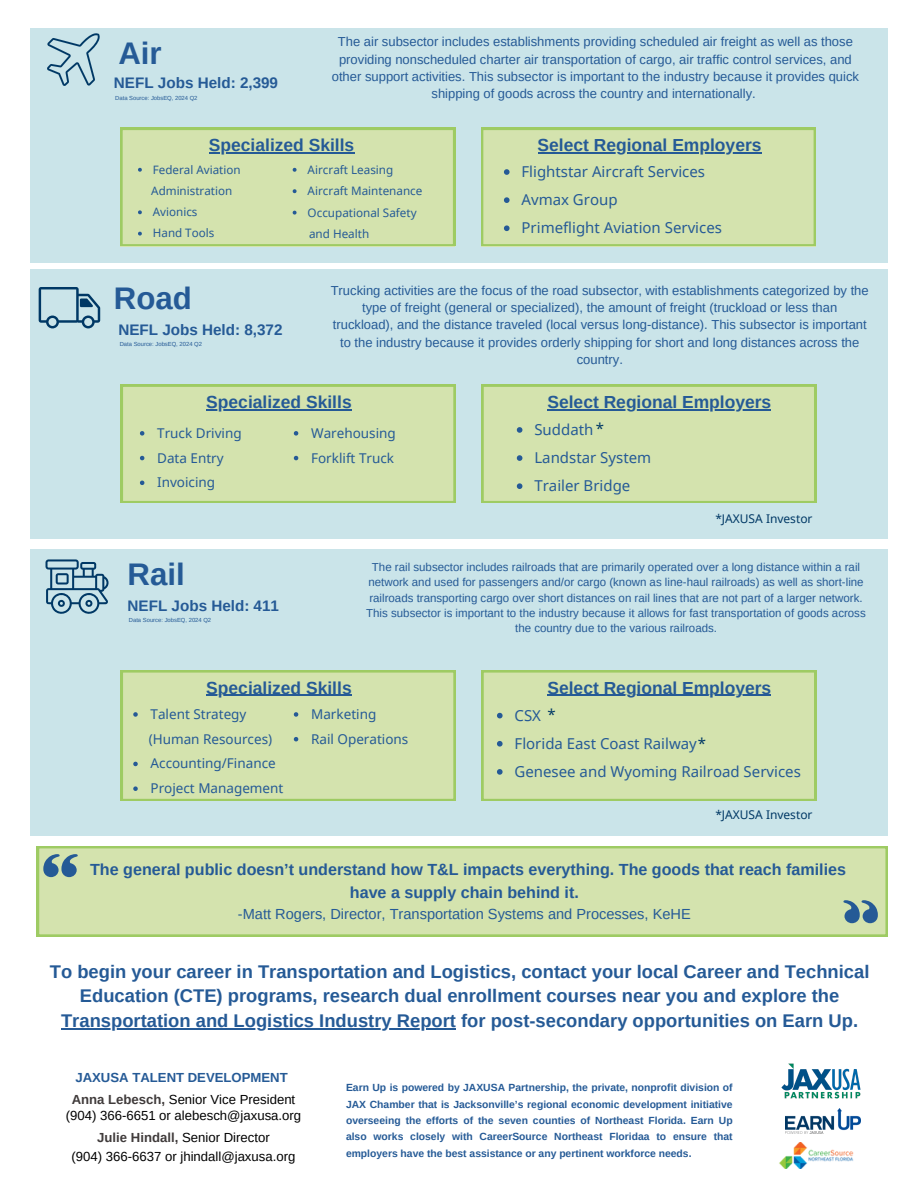
<style>
.page{position:relative;width:918px;height:1188px;background:#fff}
.page>*{position:absolute;margin:0;border:0;box-sizing:border-box;transform-origin:0 0}
.t1{font:700 31.2px "Arimo";color:#255a96}
.t2{font:700 18.3px/24.8px "Arimo";color:#255a96;text-align:center}
.t3{font:700 17.4px "Arimo";color:#255a96}
.t4{font:700 16.05px/22.5px "Arimo";color:#255a96;text-align:center}
.t5{font:700 15.3px "Arimo";color:#255a96}
.t6{font:15px "Noto Sans";color:#255a96}
.t7{font:14.55px "Arimo";color:#255a96}
.t8{font:13.5px "Noto Sans";color:#255a96}
.t9{font:13.2px/21.9px "Arimo";color:#000;text-align:center}
.t10{font:700 13.2px/21.9px "Arimo";color:#255a96}
.t11{font:13.05px/17.4px "Arimo";color:#255a96;text-align:center}
.t12{font:12px "Noto Sans";color:#003865}
.t13{font:11.7px "Noto Sans";color:#255a96}
.t14{font:11.55px/15.3px "Arimo";color:#255a96;text-align:center}
.t15{font:11.55px "Noto Sans";color:#255a96}
.t16{font:700 10.35px/16.4px "Arimo";color:#255a96;text-align:justify}
.t17{font:5.85px "Arimo";color:#255a96}
.s1{color:#003865}
.s2{color:#403b3b}
.s3{font-weight:400;color:#000}
.s4{font-weight:700;color:#403b3b}
</style>
<div class="page">
<div style="left:30px;top:28px;width:858px;height:235px;background:#cae4e9"></div>
<div style="left:30px;top:270px;width:858px;height:269px;background:#cae4e9"></div>
<div style="left:30px;top:549px;width:858px;height:287px;background:#cae4e9"></div>
<svg style="left:46px;top:559px;width:63px;height:55px"></svg>
<svg style="left:39px;top:287px;width:61px;height:41px"></svg>
<svg style="left:47px;top:33px;width:53px;height:53px"></svg>
<img style="left:779px;top:1142px;width:75px;height:26px">
<img style="left:782px;top:1064px;width:79px;height:35px">
<img style="left:785px;top:1108px;width:76px;height:25px">
<div style="left:482px;top:385px;width:334px;height:118px;background:#d4e3ae"></div>
<hr style="left:61px;top:1028px;width:395px;height:1px;background:#255a96">
<div style="left:121px;top:385px;width:335px;height:118px;background:#d4e3ae"></div>
<div style="left:481px;top:128px;width:335px;height:118px;background:#d4e3ae"></div>
<div style="left:120px;top:128px;width:335px;height:118px;background:#d4e3ae"></div>
<hr style="left:538px;top:152px;width:224px;height:2px;background:#255a96">
<div style="left:121px;top:670px;width:335px;height:131px;background:#d4e3ae"></div>
<div style="left:481px;top:670px;width:335px;height:131px;background:#d4e3ae"></div>
<hr style="left:547px;top:695px;width:224px;height:1px;background:#255a96">
<svg style="left:133px;top:712px;width:5px;height:5px"></svg>
<svg style="left:133px;top:762px;width:5px;height:4px"></svg>
<svg style="left:133px;top:786px;width:5px;height:5px"></svg>
<svg style="left:497px;top:713px;width:6px;height:5px"></svg>
<svg style="left:497px;top:741px;width:6px;height:6px"></svg>
<svg style="left:497px;top:769px;width:6px;height:6px"></svg>
<hr style="left:206px;top:695px;width:146px;height:1px;background:#255a96">
<svg style="left:294px;top:712px;width:4px;height:5px"></svg>
<svg style="left:294px;top:737px;width:4px;height:4px"></svg>
<div style="left:37px;top:846px;width:850px;height:90px;background:#d4e3ae"></div>
<svg style="left:43px;top:854px;width:35px;height:23px"></svg>
<svg style="left:843px;top:900px;width:35px;height:23px"></svg>
<h1 class="t1" style="left:118px;top:36px;width:45px">Air</h1>
<h3 class="t11" style="left:332px;top:33px;width:529px">The air subsector includes establishments providing scheduled air freight as well as those providing nonscheduled charter air transportation of cargo, air traffic control services, and other support activities. This subsector is important to the industry because it provides quick shipping of goods across the country and internationally.</h3>
<p class="t5" style="left:114px;top:74px;width:166px">NEFL Jobs Held: 2,399</p>
<p class="t17" style="left:115px;top:94px;width:84px">Data Source: JobsEQ, 2024 Q2</p>
<h2 class="t3" style="left:209px;top:136px;width:147px">Specialized Skills</h2>
<p class="t13" style="left:308px;top:161px;width:87px">Aircraft Leasing</p>
<p class="t13" style="left:308px;top:183px;width:116px">Aircraft Maintenance</p>
<p class="t13" style="left:308px;top:204px;width:111px">Occupational Safety</p>
<p class="t13" style="left:309px;top:225px;width:62px">and Health</p>
<h5 class="t15" style="left:153px;top:161px;width:89px">Federal Aviation</h5>
<h3 class="t15" style="left:151px;top:183px;width:82px">Administration</h3>
<p class="t15" style="left:153px;top:204px;width:46px">Avionics</p>
<h2 class="t15" style="left:153px;top:225px;width:63px">Hand Tools</h2>
<p class="t3" style="left:538px;top:136px;width:225px">Select Regional Employers</p>
<p class="t6" style="left:522px;top:161px;width:185px">Flightstar Aircraft Services</p>
<p class="t6" style="left:522px;top:189px;width:98px">Avmax Group</p>
<p class="t6" style="left:522px;top:217px;width:202px">Primeflight Aviation Services</p>
<p class="t1" style="left:114px;top:281px;width:80px">Road</p>
<h2 class="t11" style="left:331px;top:282px;width:540px">Trucking activities are the focus of the road subsector, with establishments categorized by the type of freight (general or specialized), the amount of freight (truckload or less than truckload), and the distance traveled (local versus long-distance). This subsector is important to the industry because it provides orderly shipping for short and long distances across the country.</h2>
<h2 class="t3" style="left:547px;top:392px;width:225px">Select Regional Employers</h2>
<p class="t8" style="left:157px;top:423px;width:86px">Truck Driving</p>
<p class="t8" style="left:157px;top:448px;width:68px">Data Entry</p>
<p class="t8" style="left:157px;top:473px;width:59px">Invoicing</p>
<p class="t5" style="left:118px;top:321px;width:166px">NEFL Jobs Held: 8,372</p>
<p class="t17" style="left:120px;top:341px;width:84px">Data Source: JobsEQ, 2024 Q2</p>
<h6 class="t3" style="left:206px;top:392px;width:147px">Specialized Skills</h6>
<p class="t8" style="left:311px;top:423px;width:86px">Warehousing</p>
<h1 class="t8" style="left:311px;top:448px;width:84px">Forklift Truck</h1>
<p class="t6" style="left:534px;top:419px;width:71px">Suddath <span class="s1">*</span></p>
<h6 class="t6" style="left:534px;top:447px;width:118px">Landstar System</h6>
<p class="t6" style="left:534px;top:475px;width:97px">Trailer Bridge</p>
<h4 class="t12" style="left:715px;top:510px;width:99px">*JAXUSA Investor</h4>
<p class="t1" style="left:128px;top:557px;width:59px">Rail</p>
<p class="t14" style="left:366px;top:559px;width:501px">The rail subsector includes railroads that are primarily operated over a long distance within a rail network and used for passengers and/or cargo (known as line-haul railroads) as well as short-line railroads transporting cargo over short distances on rail lines that are not part of a larger network.<br>This subsector is important to the industry because it allows for fast transportation of goods across the country due to the various railroads.</p>
<p class="t5" style="left:128px;top:597px;width:153px">NEFL Jobs Held: 411</p>
<h6 class="t17" style="left:129px;top:616px;width:84px">Data Source: JobsEQ, 2024 Q2</h6>
<p class="t3" style="left:206px;top:678px;width:147px">Specialized Skills</p>
<h5 class="t8" style="left:311px;top:705px;width:67px">Marketing</h5>
<p class="t8" style="left:311px;top:729px;width:99px">Rail Operations</p>
<h6 class="t8" style="left:151px;top:705px;width:97px">Talent Strategy</h6>
<p class="t8" style="left:149px;top:729px;width:125px">(Human Resources)</p>
<h1 class="t8" style="left:151px;top:754px;width:127px">Accounting/Finance</h1>
<h6 class="t8" style="left:151px;top:779px;width:134px">Project Management</h6>
<p class="t3" style="left:547px;top:678px;width:225px">Select Regional Employers</p>
<h3 class="t6" style="left:515px;top:705px;width:43px">CSX <span class="s1">*</span></h3>
<p class="t6" style="left:515px;top:733px;width:193px">Florida East Coast Railway<span class="s1">*</span></p>
<h2 class="t6" style="left:515px;top:761px;width:288px">Genesee and Wyoming Railroad Services</h2>
<p class="t12" style="left:715px;top:806px;width:99px">*JAXUSA Investor</p>
<p class="t4" style="left:90px;top:858px;width:758px">The general public doesn’t understand how T&amp;L impacts everything. The goods that reach families have a supply chain behind it.</p>
<p class="t7" style="left:238px;top:906px;width:454px">-Matt Rogers, Director, Transportation Systems and Processes, KeHE</p>
<p class="t2" style="left:50px;top:959px;width:821px">To begin your career in Transportation and Logistics, contact your local Career and Technical<br>Education (CTE) programs, research dual enrollment courses near you and explore the</p>
<p class="t2" style="left:61px;top:1008px;width:799px">Transportation and Logistics Industry Report for post-secondary opportunities on Earn Up.</p>
<p class="t10" style="left:72px;top:1066px;width:225px">JAXUSA TALENT DEVELOPMENT<br><span class="s2">Anna Lebesch,</span> <span class="s3">Senior Vice President</span></p>
<p class="t9" style="left:66px;top:1105px;width:237px">(904) 366-6651 or alebesch@jaxusa.org<br><span class="s4">Julie Hindall,</span> Senior Director</p>
<p class="t9" style="left:72px;top:1145px;width:225px">(904) 366-6637 or jhindall@jaxusa.org</p>
<h5 class="t16" style="left:346px;top:1080px;width:388px">Earn Up is powered by JAXUSA Partnership, the private, nonprofit division of JAX Chamber that is Jacksonville’s regional economic development initiative overseeing the efforts of the seven counties of Northeast Florida. Earn Up also works closely with CareerSource Northeast Floridaa to ensure that employers have the best assistance or any pertinent workforce needs.</h5>
</div>
